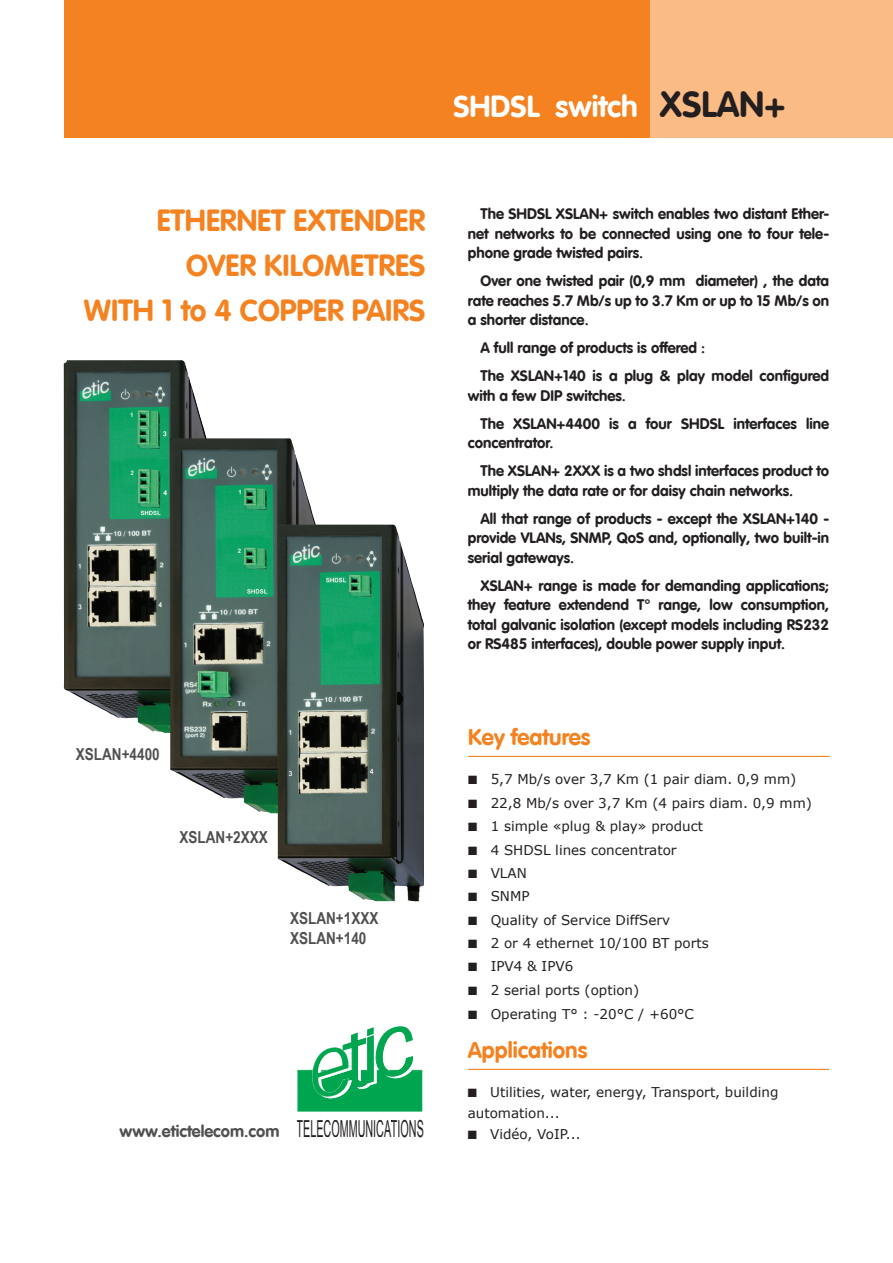
<style>
.page{position:relative;width:893px;height:1263px;background:#fff}
.page>*{position:absolute;margin:0;border:0;box-sizing:border-box;transform-origin:0 0}
.t1{font:700 36px "VAG Rounded LT Com";color:#231f20}
.t2{font:700 30px/45px "VAG Rounded LT Com";color:#f58220;text-align:right}
.t3{font:700 30px "VAG Rounded LT Com";color:#fff}
.t4{font:23.4px "Arial";color:#231f20;scale:.46 1}
.t5{font:700 22.5px "VAG Rounded LT Com";color:#f58220}
.t6{font:700 16.5px/20.1px "Arial Narrow";color:#505052}
.t7{font:700 16.5px "VAG Rounded LT Com";color:#505052}
.t8{font:700 15px/19.5px "VAG Rounded LT Com";color:#231f20}
.t9{font:13.5px/23.5px "Verdana";color:#231f20}
</style>
<div class="page">
<div style="left:64px;top:0;width:607px;height:138px;background:#f58220"></div>
<div style="left:651px;top:0;width:242px;height:138px;background:#fbbb85"></div>
<img style="left:64px;top:360px;width:143px;height:373px">
<img style="left:170px;top:438px;width:151px;height:376px">
<hr style="left:468px;top:756px;width:362px;height:1px;background:#f58220">
<hr style="left:468px;top:1069px;width:361px;height:1px;background:#f58220">
<svg style="left:297px;top:1027px;width:125px;height:85px"></svg>
<img style="left:278px;top:525px;width:146px;height:376px">
<h2 class="t3" style="left:453px;top:88px;width:186px">SHDSL switch</h2>
<h1 class="t1" style="left:660px;top:82px;width:127px">XSLAN+</h1>
<h2 class="t2" style="left:84px;top:198px;width:343px">ETHERNET EXTENDER<br>OVER KILOMETRES<br>WITH 1 to 4 COPPER PAIRS</h2>
<p class="t6" style="left:76px;top:743px;width:85px">XSLAN+4400</p>
<p class="t6" style="left:180px;top:826px;width:90px">XSLAN+2XXX</p>
<p class="t6" style="left:290px;top:907px;width:90px">XSLAN+1XXX<br>XSLAN+140</p>
<p class="t8" style="left:468px;top:204px;width:363px;text-align:justify;text-indent:13px">The SHDSL XSLAN+ switch enables two distant Ether&shy;net networks to be connected using one to four tele&shy;phone grade twisted pairs.</p>
<p class="t8" style="left:468px;top:271px;width:363px;text-align:justify;text-indent:13px">Over one twisted pair (0,9 mm diameter) , the data rate reaches 5.7 Mb/s up to 3.7 Km or up to 15 Mb/s on a shorter distance.</p>
<p class="t8" style="left:480px;top:334px;width:350px;line-height:28px">A full range of products is offered :<br>The XSLAN+140 is a plug &amp; play model configured</p>
<p class="t8" style="left:480px;top:382px;width:350px;line-height:28px;text-indent:-13px">with a few DIP switches.<br>The XSLAN+4400 is a four SHDSL interfaces line</p>
<p class="t8" style="left:480px;top:429px;width:350px;line-height:28px;text-indent:-13px">concentrator.<br>The XSLAN+ 2XXX is a two shdsl interfaces product to</p>
<p class="t8" style="left:480px;top:477px;width:350px;line-height:28px;text-indent:-13px">multiply the data rate or for daisy chain networks.<br>All that range of products - except the XSLAN+140 -</p>
<p class="t8" style="left:468px;top:528px;width:363px">provide VLANs, SNMP, QoS and, optionally, two built-in serial gateways.</p>
<p class="t8" style="left:468px;top:576px;width:363px;text-align:justify;text-indent:13px">XSLAN+ range is made for demanding applications; they feature extendend T° range, low consumption, total galvanic isolation (except models including RS232 or RS485 interfaces), double power supply input.</p>
<h3 class="t5" style="left:468px;top:723px;width:124px">Key features</h3>
<p class="t9" style="left:491px;top:767px;width:323px">5,7 Mb/s over 3,7 Km (1 pair diam. 0,9 mm)<br>22,8 Mb/s over 3,7 Km (4 pairs diam. 0,9 mm)<br>1 simple «plug &amp; play» product<br>4 SHDSL lines concentrator<br>VLAN<br>SNMP<br>Quality of Service DiffServ<br>2 or 4 ethernet 10/100 BT ports<br>IPV4 &amp; IPV6<br>2 serial ports (option)<br>Operating T° : -20°C / +60°C</p>
<p class="t7" style="left:120px;top:1121px;width:161px">www.etictelecom.com</p>
<h3 class="t5" style="left:468px;top:1036px;width:121px">Applications</h3>
<p class="t9" style="left:468px;top:1081px;width:312px;line-height:21px;text-indent:23px">Utilities, water, energy, Transport, building automation...</p>
<h3 class="t4" style="left:384px;top:1113px;width:88px">A IONS</h3>
<h3 class="t4" style="left:297px;top:1113px;width:221px">TELECOMMUNIC T</h3>
<p class="t9" style="left:490px;top:1122px;width:92px">Vidéo, VoIP...</p>
</div>
